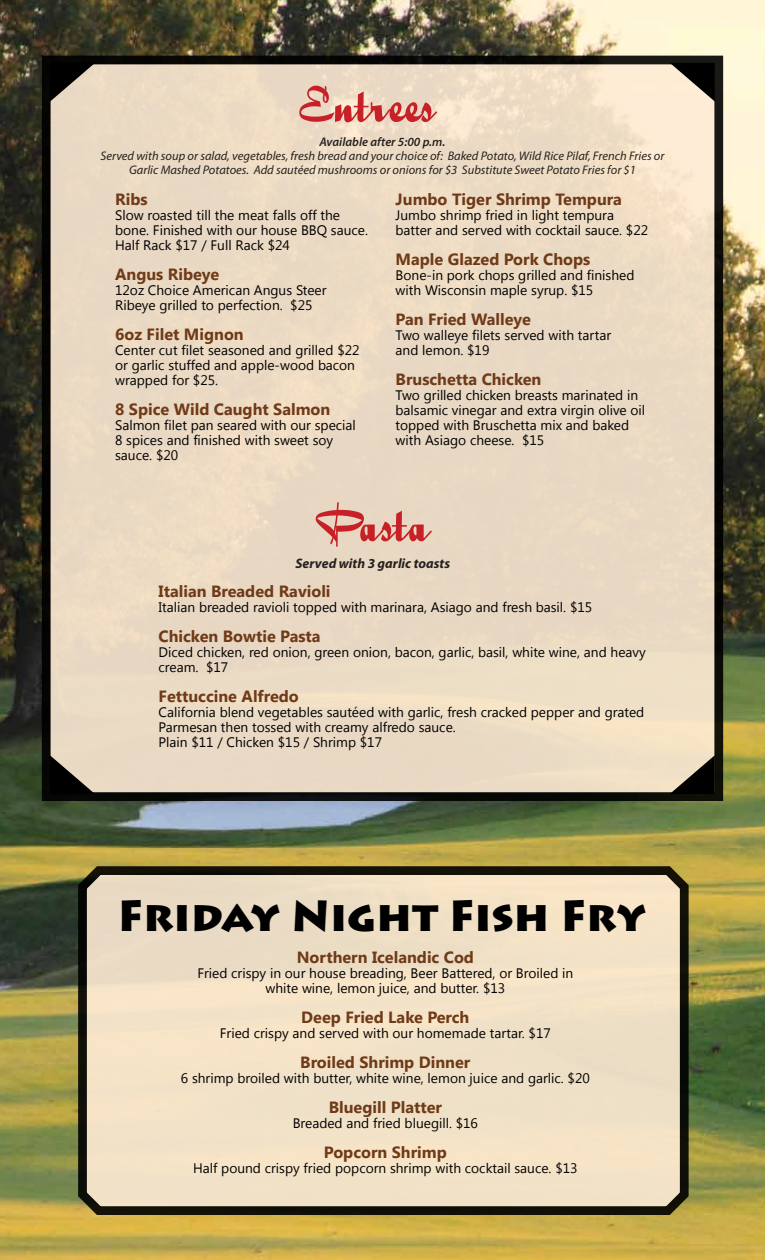
<style>
.page{position:relative;width:765px;height:1260px;background:#fff}
.page>*{position:absolute;margin:0;border:0;box-sizing:border-box;transform-origin:0 0}
.t1{font:56.75px "Quigley Wiggly";color:#c82027}
.t2{font:900 42.88px "Lithos Pro";color:#000}
.t3{font:700 16.25px "Khmer UI";color:#6f3a17}
.t4{font:13.75px/15px "Khmer UI";color:#000}
.t5{font:italic 700 13.75px "Myriad Pro";color:#000}
.t6{font:italic 12.5px/13.8px "Myriad Pro";color:#000;text-align:center}
.t7{font:italic 600 12.5px "Myriad Pro";color:#000}
</style>
<div class="page">
<img style="left:0;top:0;width:765px;height:1260px">
<svg style="left:77px;top:865px;width:613px;height:351px;background:#dfd0b6"></svg>
<div style="left:42px;top:56px;width:681px;height:745px;background:#ead9c3;border:9px solid #000"></div>
<svg style="left:50px;top:63px;width:45px;height:39px"></svg>
<svg style="left:670px;top:755px;width:45px;height:39px"></svg>
<svg style="left:50px;top:755px;width:45px;height:39px"></svg>
<svg style="left:670px;top:63px;width:45px;height:39px;background:#80776b"></svg>
<h1 class="t1" style="left:299px;top:76px;width:138px">Entrees</h1>
<p class="t7" style="left:320px;top:134px;width:127px">Available after 5:00 p.m.</p>
<p class="t6" style="left:101px;top:149px;width:565px">Served with soup or salad, vegetables, fresh bread and your choice of: Baked Potato, Wild Rice Pilaf, French Fries or<br>Garlic Mashed Potatoes. Add sautéed mushrooms or onions for $3 Substitute Sweet Potato Fries for $1</p>
<p class="t3" style="left:115px;top:190px;width:34px">Ribs</p>
<p class="t4" style="left:115px;top:208px;width:255px">Slow roasted till the meat falls off the bone. Finished with our house BBQ sauce.<br>Half Rack $17 / Full Rack $24</p>
<p class="t3" style="left:115px;top:265px;width:106px">Angus Ribeye</p>
<p class="t4" style="left:115px;top:283px;width:213px">12oz Choice American Angus Steer<br>Ribeye grilled to perfection. $25</p>
<p class="t3" style="left:115px;top:325px;width:130px">6oz Filet Mignon</p>
<p class="t4" style="left:115px;top:343px;width:246px">Center cut filet seasoned and grilled $22 or garlic stuffed and apple-wood bacon wrapped for $25.</p>
<p class="t3" style="left:115px;top:400px;width:217px">8 Spice Wild Caught Salmon</p>
<p class="t4" style="left:115px;top:418px;width:242px">Salmon filet pan seared with our special<br>8 spices and finished with sweet soy sauce. $20</p>
<p class="t3" style="left:396px;top:190px;width:228px">Jumbo Tiger Shrimp Tempura</p>
<p class="t4" style="left:396px;top:208px;width:254px">Jumbo shrimp fried in light tempura batter and served with cocktail sauce. $22</p>
<p class="t3" style="left:396px;top:250px;width:196px">Maple Glazed Pork Chops</p>
<p class="t4" style="left:396px;top:268px;width:240px">Bone-in pork chops grilled and finished with Wisconsin maple syrup. $15</p>
<p class="t3" style="left:396px;top:310px;width:137px">Pan Fried Walleye</p>
<p class="t4" style="left:396px;top:328px;width:217px">Two walleye filets served with tartar and lemon. $19</p>
<p class="t3" style="left:396px;top:370px;width:147px">Bruschetta Chicken</p>
<p class="t4" style="left:396px;top:388px;width:251px">Two grilled chicken breasts marinated in balsamic vinegar and extra virgin olive oil topped with Bruschetta mix and baked with Asiago cheese. $15</p>
<h1 class="t1" style="left:316px;top:496px;width:116px">Pasta</h1>
<p class="t5" style="left:295px;top:554px;width:156px">Served with 3 garlic toasts</p>
<p class="t3" style="left:159px;top:582px;width:174px">Italian Breaded Ravioli</p>
<p class="t4" style="left:159px;top:599px;width:435px">Italian breaded ravioli topped with marinara, Asiago and fresh basil. $15</p>
<p class="t3" style="left:159px;top:627px;width:164px">Chicken Bowtie Pasta</p>
<p class="t4" style="left:159px;top:644px;width:489px">Diced chicken, red onion, green onion, bacon, garlic, basil, white wine, and heavy cream. $17</p>
<p class="t3" style="left:159px;top:687px;width:142px">Fettuccine Alfredo</p>
<p class="t4" style="left:159px;top:704px;width:487px">California blend vegetables sautéed with garlic, fresh cracked pepper and grated<br>Parmesan then tossed with creamy alfredo sauce.<br>Plain $11 / Chicken $15 / Shrimp $17</p>
<h2 class="t2" style="left:118px;top:889px;width:531px">Friday Night Fish Fry</h2>
<p class="t3" style="left:297px;top:948px;width:179px">Northern Icelandic Cod</p>
<p class="t4" style="left:197px;top:966px;width:377px;text-align:center">Fried crispy in our house breading, Beer Battered, or Broiled in white wine, lemon juice, and butter. $13</p>
<p class="t3" style="left:301px;top:1008px;width:170px">Deep Fried Lake Perch</p>
<p class="t4" style="left:220px;top:1026px;width:332px">Fried crispy and served with our homemade tartar. $17</p>
<p class="t3" style="left:300px;top:1053px;width:172px">Broiled Shrimp Dinner</p>
<p class="t4" style="left:181px;top:1071px;width:411px">6 shrimp broiled with butter, white wine, lemon juice and garlic. $20</p>
<p class="t3" style="left:329px;top:1098px;width:115px">Bluegill Platter</p>
<p class="t4" style="left:293px;top:1116px;width:187px">Breaded and fried bluegill. $16</p>
<p class="t3" style="left:324px;top:1143px;width:124px">Popcorn Shrimp</p>
<p class="t4" style="left:193px;top:1161px;width:386px">Half pound crispy fried popcorn shrimp with cocktail sauce. $13</p>
</div>
